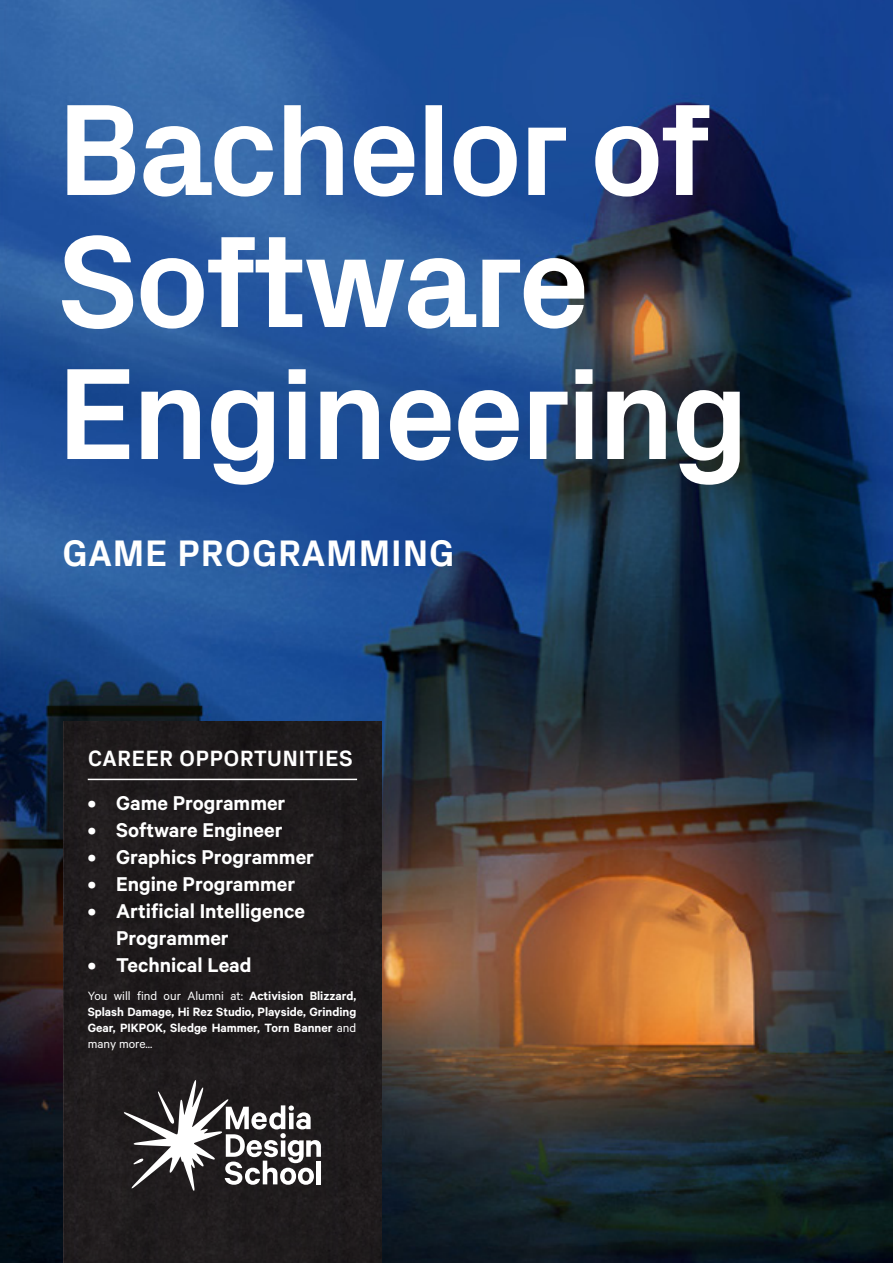
<style>
.page{position:relative;width:893px;height:1263px;background:#fff}
.page>*{position:absolute;margin:0;border:0;box-sizing:border-box;transform-origin:0 0}
.t1{font:700 37.5px "Px Grotesk";letter-spacing:.01em;color:#fff}
.t2{font:600 22.5px/27px "Calibre";color:#fff}
.t3{font:700 22.5px "Px Grotesk";letter-spacing:.01em;color:#fff}
.t4{font:600 13.5px/16.2px "Calibre";color:#fff;text-align:justify}
.s1{font-weight:400}
</style>
<div class="page">
<img style="left:0;top:0;width:893px;height:1263px">
<svg style="left:67px;top:369px;width:673px;height:116px"></svg>
<svg style="left:62px;top:235px;width:522px;height:94px"></svg>
<svg style="left:67px;top:105px;width:642px;height:92px"></svg>
<div style="left:64px;top:721px;width:317px;height:542px;background:#1f1b1c"></div>
<svg style="left:124px;top:1080px;width:197px;height:111px"></svg>
<hr style="left:88px;top:779px;width:269px;height:1px;background:#fff">
<h1 class="t1" style="left:62px;top:526px;width:394px">GAME PROGRAMMING</h1>
<h2 class="t3" style="left:88px;top:742px;width:267px">CAREER OPPORTUNITIES</h2>
<h2 class="t2" style="left:116px;top:789px;width:199px">Game Programmer<br>Software Engineer<br>Graphics Programmer<br>Engine Programmer<br>Artificial Intelligence<br>Programmer<br>Technical Lead</h2>
<h2 class="t2" style="left:88px;top:789px;width:10px;text-align:justify">• • • • •</h2>
<h2 class="t2" style="left:88px;top:951px;width:10px">•</h2>
<p class="t4" style="left:88px;top:987px;width:270px"><span class="s1">You will find our Alumni at:</span> Activision Blizzard, Splash Damage, Hi Rez Studio, Playside, Grinding Gear, PIKPOK, Sledge Hammer, Torn Banner <span class="s1">and many more...</span></p>
</div>
